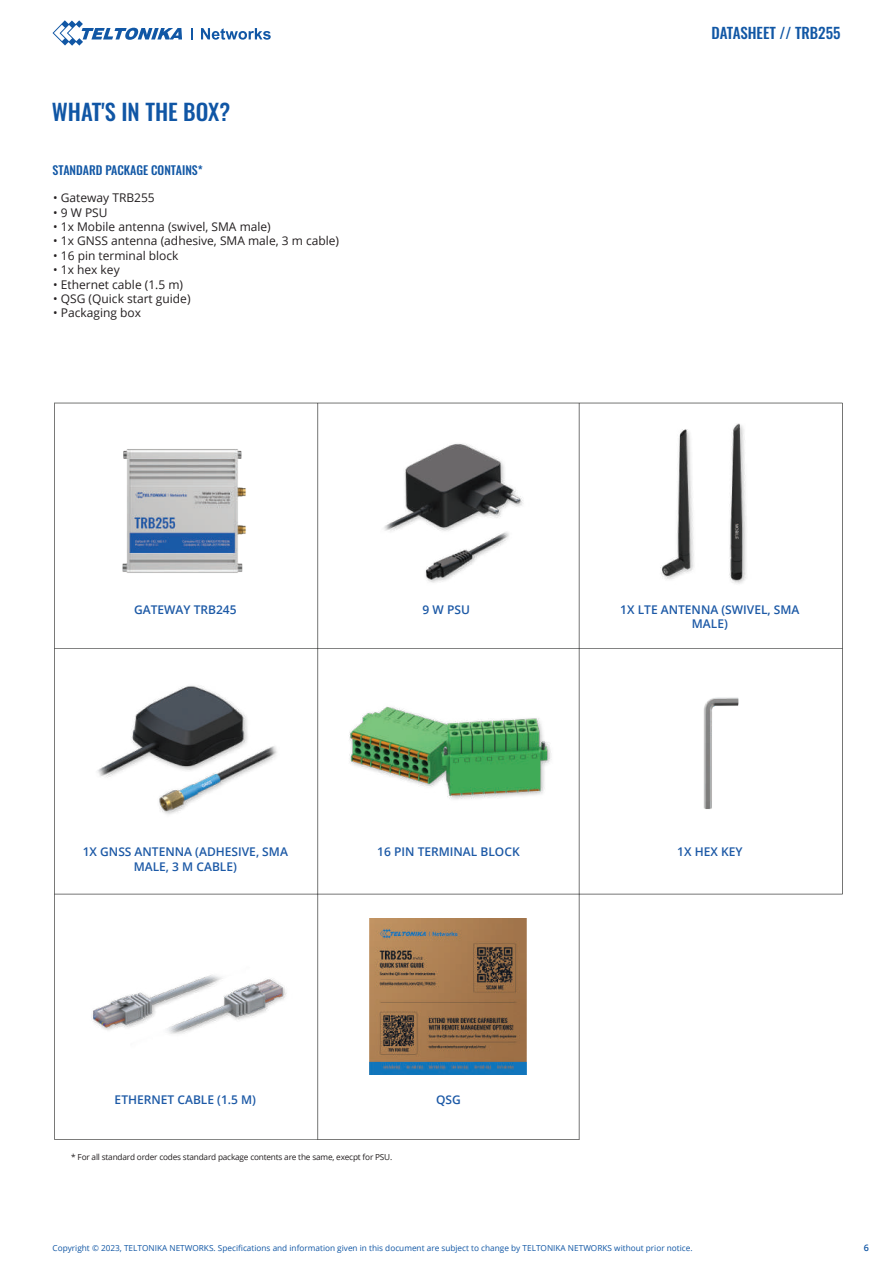
<style>
.page{position:relative;width:893px;height:1263px;background:#fff}
.page>*{position:absolute;margin:0;border:0;box-sizing:border-box;transform-origin:0 0}
.t1{font:22.5px "Oswald";color:#1056a5}
.t2{font:15px "Oswald";color:#1157a5}
.t3{font:12px "Open Sans";color:#231f20}
.t4{font:600 12px/14.4px "Open Sans";color:#1c59a6;text-align:center}
.t5{font:500 12px "Oswald";color:#1157a5}
.t6{font:600 9px "Open Sans";color:#1056a5}
.t7{font:8.25px "Open Sans";color:#1157a5}
.t8{font:8.25px "Open Sans";letter-spacing:-.02em;color:#231f20}
</style>
<div class="page">
<svg style="left:53px;top:20px;width:129px;height:26px"></svg>
<svg style="left:191px;top:28px;width:2px;height:12px"></svg>
<svg style="left:201px;top:28px;width:70px;height:12px"></svg>
<hr style="left:54px;top:1139px;width:264px;height:1px;background:#040503">
<hr style="left:54px;top:648px;width:788px;height:1px;background:#040503">
<hr style="left:54px;top:894px;width:788px;height:1px;background:#040503">
<svg style="left:317px;top:403px;width:262px;height:737px"></svg>
<hr style="left:842px;top:403px;width:1px;height:491px;background:#040503">
<img style="left:703px;top:697px;width:36px;height:112px">
<img style="left:345px;top:432px;width:220px;height:158px">
<img style="left:660px;top:423px;width:86px;height:161px">
<img style="left:97px;top:685px;width:180px;height:130px">
<img style="left:326px;top:666px;width:245px;height:164px">
<img style="left:92px;top:975px;width:195px;height:59px">
<img style="left:54px;top:402px;width:291px;height:276px">
<img style="left:370px;top:918px;width:156px;height:156px">
<h1 class="t1" style="left:52px;top:92px;width:180px">WHAT'S IN THE BOX?</h1>
<p class="t5" style="left:53px;top:164px;width:152px">STANDARD PACKAGE CONTAINS*</p>
<p class="t3" style="left:53px;top:190px;width:103px">• Gateway TRB255</p>
<p class="t3" style="left:53px;top:204px;width:56px">• 9 W PSU</p>
<p class="t3" style="left:53px;top:218px;width:219px">• 1x Mobile antenna (swivel, SMA male)</p>
<p class="t3" style="left:53px;top:233px;width:287px">• 1x GNSS antenna (adhesive, SMA male, 3 m cable)</p>
<p class="t3" style="left:53px;top:247px;width:127px">• 16 pin terminal block</p>
<p class="t3" style="left:53px;top:262px;width:68px">• 1x hex key</p>
<p class="t3" style="left:53px;top:276px;width:131px">• Ethernet cable (1.5 m)</p>
<p class="t3" style="left:53px;top:290px;width:139px">• QSG (Quick start guide)</p>
<p class="t3" style="left:53px;top:305px;width:89px">• Packaging box</p>
<p class="t4" style="left:134px;top:602px;width:104px">GATEWAY TRB245</p>
<p class="t4" style="left:423px;top:602px;width:49px">9 W PSU</p>
<p class="t2" style="left:711px;top:19px;width:131px">DATASHEET // TRB255</p>
<p class="t4" style="left:620px;top:602px;width:181px">1X LTE ANTENNA (SWIVEL, SMA<br>MALE)</p>
<p class="t4" style="left:83px;top:844px;width:207px">1X GNSS ANTENNA (ADHESIVE, SMA<br>MALE, 3 M CABLE)</p>
<p class="t4" style="left:115px;top:1092px;width:143px">ETHERNET CABLE (1.5 M)</p>
<p class="t4" style="left:377px;top:844px;width:144px">16 PIN TERMINAL BLOCK</p>
<p class="t4" style="left:677px;top:844px;width:67px">1X HEX KEY</p>
<p class="t4" style="left:436px;top:1092px;width:26px">QSG</p>
<p class="t8" style="left:71px;top:1151px;width:323px">* For all standard order codes standard package contents are the same, execpt for PSU.</p>
<p class="t7" style="left:53px;top:1242px;width:642px">Copyright © 2023, TELTONIKA NETWORKS. Specifications and information given in this document are subject to change by TELTONIKA NETWORKS without prior notice.</p>
<p class="t6" style="left:864px;top:1241px;width:7px">6</p>
</div>
